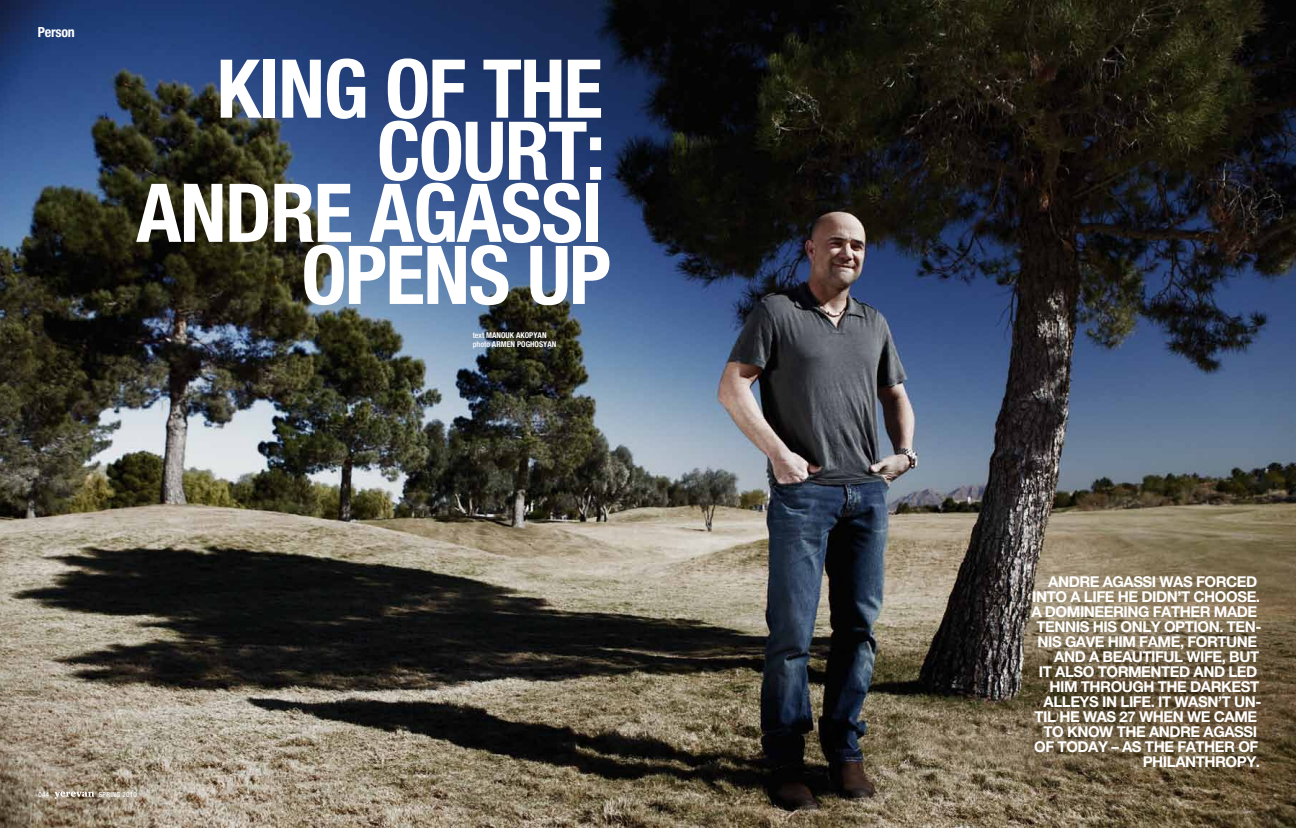
<style>
.page{position:relative;width:1296px;height:828px;background:#fff}
.page>*{position:absolute;margin:0;border:0;box-sizing:border-box;transform-origin:0 0}
.t1{font:700 condensed 81.5px/62.1px "Helvetica Neue LTCYR";letter-spacing:-.02em;color:#fff;text-align:right}
.t2{font:700 15px/15px "Helvetica Neue LTCYR";letter-spacing:-.03em;color:#fff;text-align:right}
.t3{font:700 condensed 14px "Helvetica Neue LTCYR";letter-spacing:-.02em;color:#fff}
.t4{font:700 condensed 8px/9.6px "Helvetica Neue LTCYR";color:#fff}
.t5{font:500 condensed 7px "Helvetica Neue LTCYR";letter-spacing:.04em;color:#fff}
.s1{font-weight:500}
</style>
<div class="page">
<img style="left:0;top:0;width:1296px;height:828px">
<svg style="left:54px;top:792px;width:40px;height:7px"></svg>
<p class="t3" style="left:38px;top:24px;width:38px">PERSON</p>
<h1 class="t1" style="left:136px;top:59px;width:477px">KING OF THE<br>COURT:<br>ANDRE AGASSI<br>OPENS UP</h1>
<p class="t4" style="left:473px;top:330px;width:85px"><span class="s1">text</span> MANOUK AKOPYAN <span class="s1">photo</span> ARMEN POGHOSYAN</p>
<p class="t5" style="left:38px;top:790px;width:12px">044</p>
<p class="t5" style="left:99px;top:790px;width:40px">spring 2010</p>
<p class="t2" style="left:1031px;top:574px;width:232px">ANDRE AGASSI WAS FORCED<br>INTO A LIFE HE DIDN’T CHOOSE.<br>A DOMINEERING FATHER MADE<br>TENNIS HIS ONLY OPTION. TEN-<br>NIS GAVE HIM FAME, FORTUNE<br>AND A BEAUTIFUL WIFE, BUT<br>IT ALSO TORMENTED AND LED<br>HIM THROUGH THE DARKEST<br>ALLEYS IN LIFE. IT WASN’T UN-<br>TIL HE WAS 27 WHEN WE CAME<br>TO KNOW THE ANDRE AGASSI<br>OF TODAY – AS THE FATHER OF<br>PHILANTHROPY.</p>
</div>
